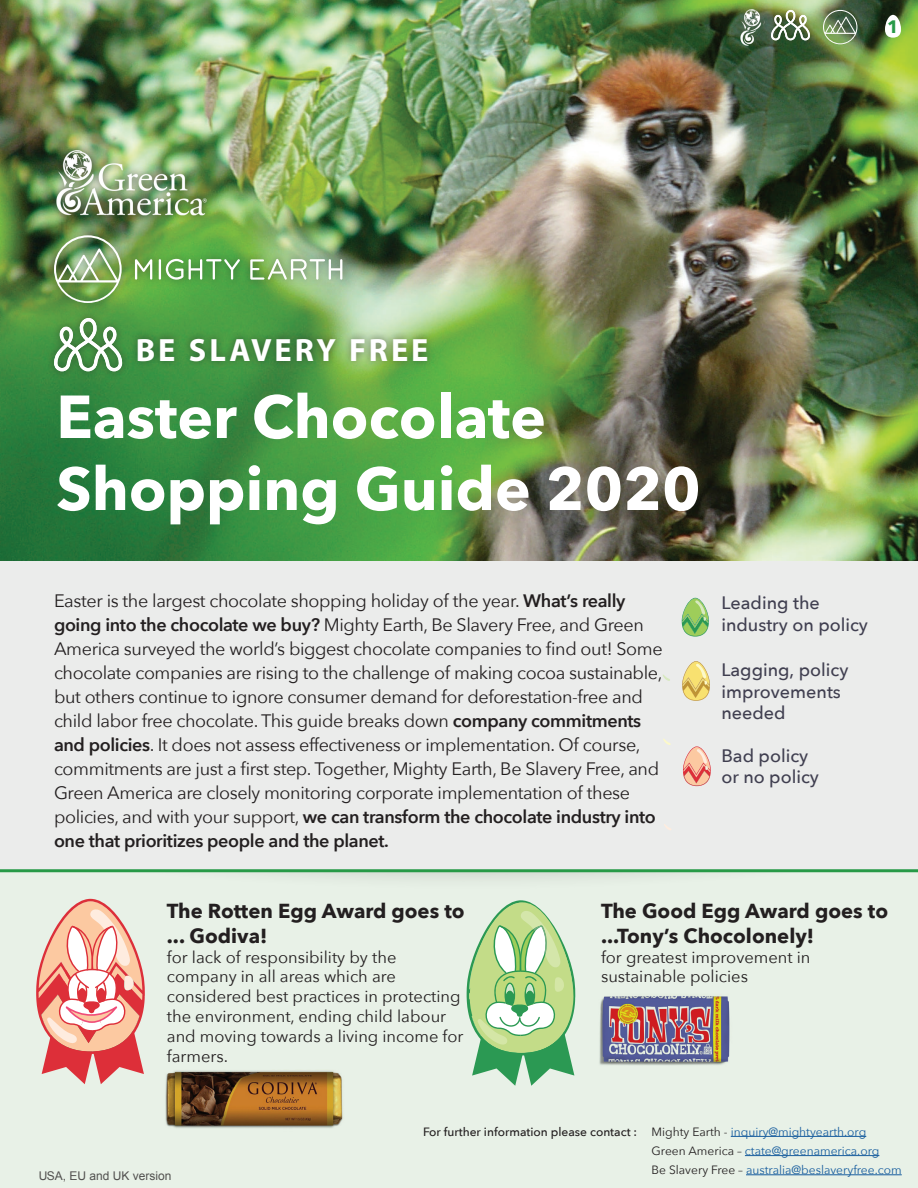
<style>
.page{position:relative;width:918px;height:1188px;background:#fff}
.page>*{position:absolute;margin:0;border:0;box-sizing:border-box;transform-origin:0 0}
.t1{font:700 60px/72px "Avenir Next";color:#fff}
.t2{font:700 32.4px "Myriad Pro";letter-spacing:.09em;color:#fff}
.t3{font:700 20.25px/24.3px "Avenir Next";color:#231f20}
.t4{font:18px/24px "Avenir Next";letter-spacing:-.02em;color:#231f20}
.t5{font:500 18px/21.6px "Avenir Next";color:#403f50}
.t6{font:700 18px "Avenir Next";color:#279a47}
.t7{font:16.5px/19.8px "Avenir Next";color:#231f20}
.t8{font:12px/19.2px "Avenir Next";color:#175d9e}
.t9{font:500 12px "Avenir Next";color:#231f20}
.t10{font:12px "Arial";color:#231f20}
.s1{font-weight:600}
.s2{color:#231f20}
</style>
<div class="page">
<div style="left:0;top:697px;width:918px;height:491px;background:#e8f1e7"></div>
<div style="left:0;top:657px;width:918px;height:235px;background:#231f20;opacity:.2"></div>
<div style="left:0;top:527px;width:918px;height:345px;background:#ebeceb"></div>
<img style="left:0;top:0;width:918px;height:561px">
<img style="left:599px;top:996px;width:131px;height:69px">
<svg style="left:663px;top:674px;width:7px;height:7px"></svg>
<svg style="left:663px;top:738px;width:8px;height:7px"></svg>
<svg style="left:664px;top:824px;width:7px;height:6px"></svg>
<svg style="left:682px;top:598px;width:27px;height:39px"></svg>
<svg style="left:682px;top:661px;width:28px;height:40px"></svg>
<svg style="left:683px;top:746px;width:28px;height:40px"></svg>
<div style="left:46px;top:227px;width:305px;height:84px;background:#231f20;opacity:.52"></div>
<svg style="left:135px;top:259px;width:17px;height:21px"></svg>
<hr style="left:159px;top:259px;width:2px;height:21px;background:#fff">
<svg style="left:166px;top:259px;width:74px;height:21px"></svg>
<img style="left:54px;top:235px;width:68px;height:68px">
<svg style="left:250px;top:259px;width:92px;height:21px"></svg>
<img style="left:165px;top:1070px;width:178px;height:58px">
<svg style="left:467px;top:900px;width:108px;height:186px"></svg>
<svg style="left:36px;top:899px;width:109px;height:185px"></svg>
<hr style="left:0;top:869px;width:918px;height:3px;background:#279a47">
<div style="left:885px;top:15px;width:16px;height:23px;background:#fff;border-radius:8px"></div>
<div style="left:48px;top:143px;width:166px;height:79px;background:#231f20;opacity:.89"></div>
<img style="left:54px;top:151px;width:167px;height:73px">
<div style="left:46px;top:310px;width:389px;height:69px;background:#231f20;opacity:.52"></div>
<svg style="left:54px;top:318px;width:68px;height:53px"></svg>
<svg style="left:823px;top:10px;width:34px;height:34px"></svg>
<svg style="left:771px;top:10px;width:39px;height:30px"></svg>
<img style="left:732px;top:10px;width:36px;height:36px">
<hr style="left:731px;top:1136px;width:135px;height:1px;background:#175d9e">
<hr style="left:745px;top:1155px;width:134px;height:1px;background:#175d9e">
<hr style="left:746px;top:1174px;width:156px;height:1px;background:#175d9e">
<p class="t6" style="left:887px;top:11px;width:13px">1</p>
<h2 class="t2" style="left:136px;top:329px;width:294px">BE SLAVERY FREE</h2>
<h1 class="t1" style="left:56px;top:380px;width:646px">Easter Chocolate<br>Shopping Guide 2020</h1>
<p class="t4" style="left:54px;top:588px;width:610px">Easter is the largest chocolate shopping holiday of the year. <span class="s1">What’s really going into the chocolate we buy?</span> Mighty Earth, Be Slavery Free, and Green America surveyed the world’s biggest chocolate companies to find out! Some chocolate companies are rising to the challenge of making cocoa sustainable, but others continue to ignore consumer demand for deforestation-free and child labor free chocolate. This guide breaks down <span class="s1">company commitments and policies</span>. It does not assess effectiveness or implementation. Of course, commitments are just a first step. Together, Mighty Earth, Be Slavery Free, and Green America are closely monitoring corporate implementation of these policies, and with your support, <span class="s1">we can transform the chocolate industry into one that prioritizes people and the planet.</span></p>
<p class="t5" style="left:721px;top:592px;width:148px">Leading the industry on policy</p>
<p class="t5" style="left:721px;top:659px;width:129px">Lagging, policy improvements needed</p>
<p class="t5" style="left:721px;top:744px;width:99px">Bad policy or no policy</p>
<p class="t3" style="left:167px;top:899px;width:299px">The Rotten Egg Award goes to ... Godiva!</p>
<p class="t7" style="left:167px;top:946px;width:298px">for lack of responsibility by the company in all areas which are considered best practices in protecting the environment, ending child labour and moving towards a living income for farmers.</p>
<p class="t3" style="left:601px;top:899px;width:289px">The Good Egg Award goes to ...Tony’s Chocolonely!</p>
<p class="t7" style="left:601px;top:946px;width:211px">for greatest improvement in sustainable policies</p>
<p class="t10" style="left:38px;top:1168px;width:135px">USA, EU and UK version</p>
<p class="t9" style="left:423px;top:1121px;width:216px">For further information please contact :</p>
<p class="t8" style="left:652px;top:1121px;width:252px"><span class="s2">Mighty Earth -</span> inquiry@mightyearth.org<br><span class="s2">Green America –</span> ctate@greenamerica.org<br><span class="s2">Be Slavery Free –</span> australia@beslaveryfree.com</p>
</div>
